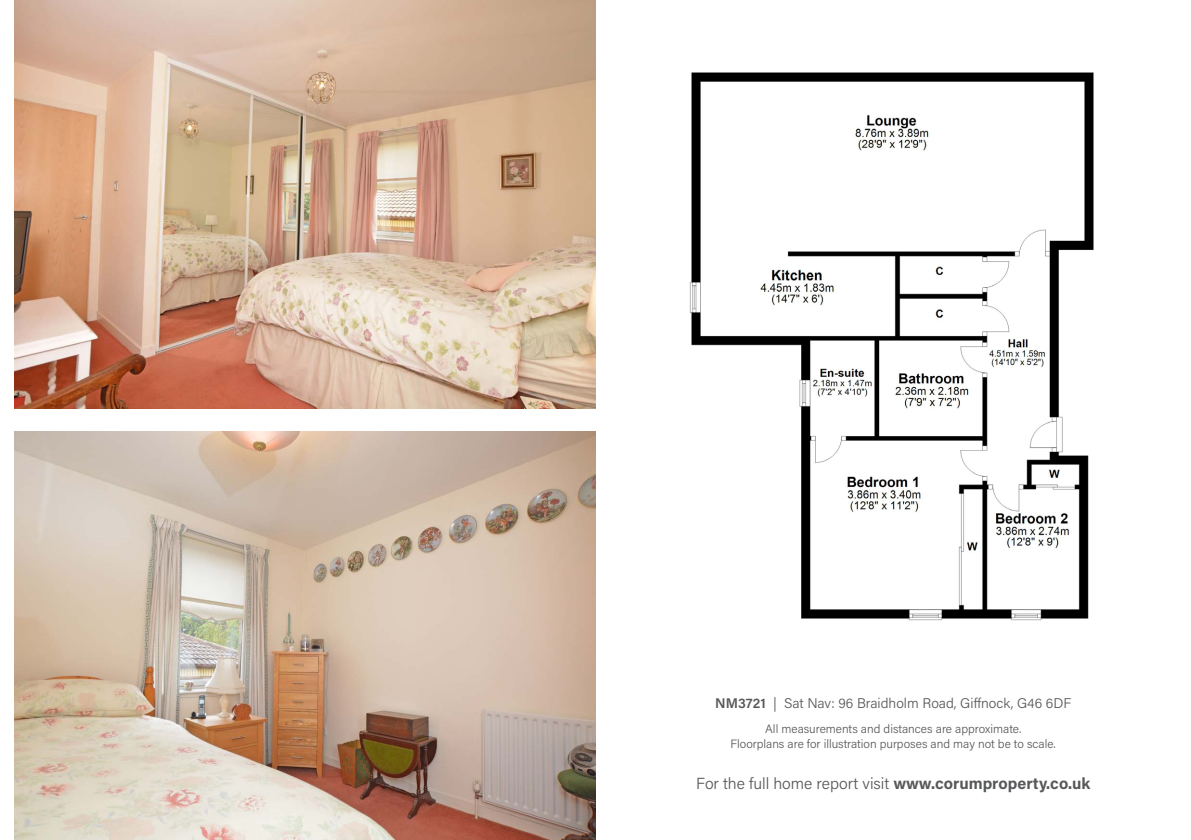
<style>
.page{position:relative;width:1191px;height:840px;background:#fff}
.page>*{position:absolute;margin:0;border:0;box-sizing:border-box;transform-origin:0 0}
.t1{font:300 16px "Acumin Pro";color:#57585a}
.t2{font:300 14px "Acumin Pro";color:#57585a}
.t3{font:300 12px "Acumin Pro";color:#57585a}
.s1{font-weight:600}
.s2{font-weight:700}
</style>
<div class="page">
<img style="left:689px;top:72px;width:405px;height:549px">
<img style="left:14px;top:431px;width:581px;height:408px">
<img style="left:14px;top:0;width:581px;height:408px">
<p class="t2" style="left:715px;top:693px;width:357px"><span class="s1">NM3721</span> | Sat Nav: 96 Braidholm Road, Giffnock, G46 6DF</p>
<p class="t3" style="left:765px;top:720px;width:257px">All measurements and distances are approximate.</p>
<p class="t3" style="left:730px;top:734px;width:327px">Floorplans are for illustration purposes and may not be to scale.</p>
<p class="t1" style="left:696px;top:771px;width:396px">For the full home report visit <span class="s2">www.corumproperty.co.uk</span></p>
</div>
